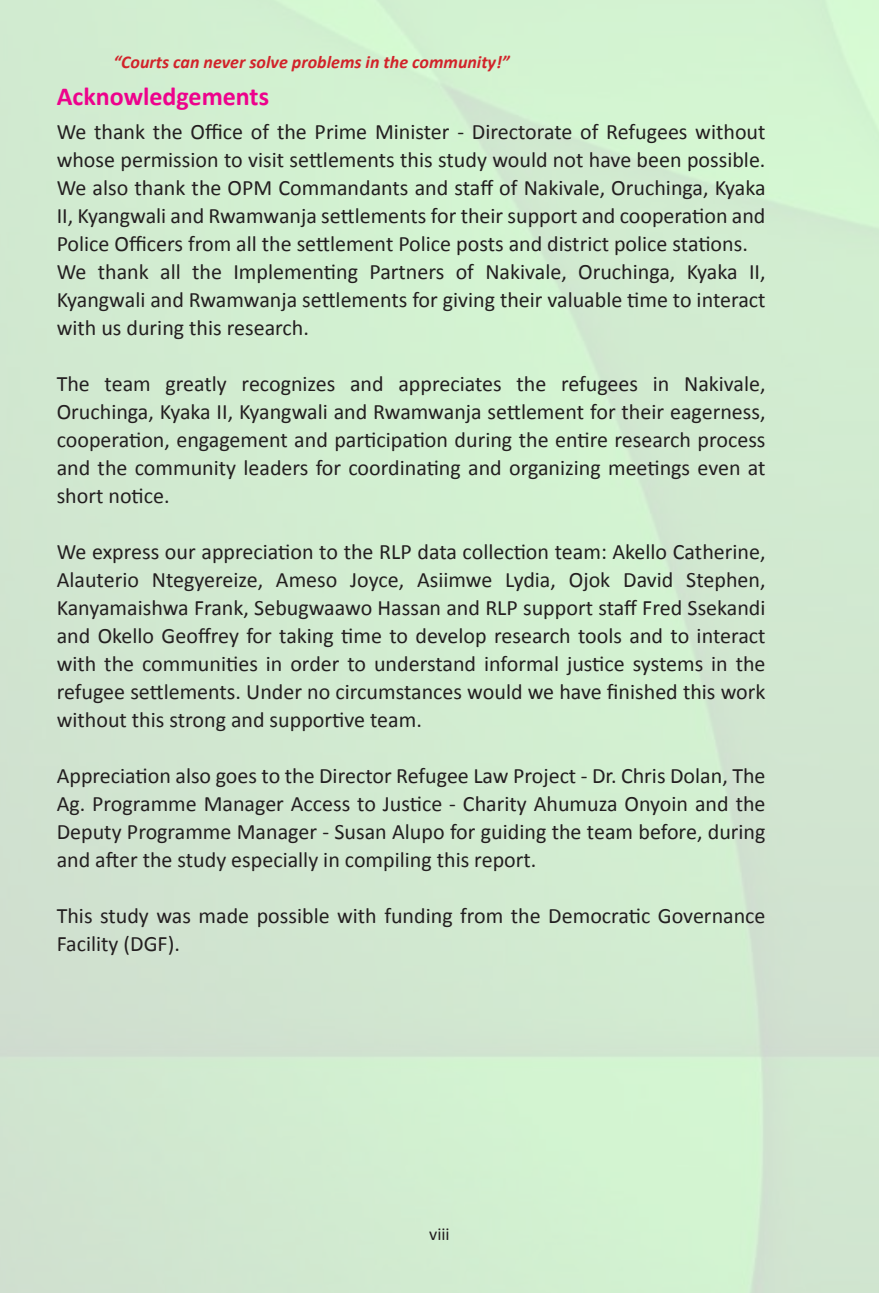
<style>
.page{position:relative;width:879px;height:1293px;background:#fff}
.page>*{position:absolute;margin:0;border:0;box-sizing:border-box;transform-origin:0 0}
.t1{font:700 26px "Calibri";color:#ed028c}
.t2{font:22px/28px "Calibri";color:#231f20;text-align:justify}
.t3{font:italic 700 18px "Calibri";color:#d1232a}
.t4{font:18px "Calibri";color:#231f20}
</style>
<div class="page">
<p class="t3" style="left:113px;top:51px;width:398px">“Courts can never solve problems in the community!”</p>
<p class="t1" style="left:57px;top:80px;width:214px">Acknowledgements</p>
<p class="t2" style="left:57px;top:118px;width:710px;text-align:left">We thank the Office of the Prime Minister - Directorate of Refugees without whose permission to visit settlements this study would not have been possible.<br>We also thank the OPM Commandants and staff of Nakivale, Oruchinga, Kyaka II, Kyangwali and Rwamwanja settlements for their support and cooperation and Police Officers from all the settlement Police posts and district police stations.<br>We thank all the Implementing Partners of Nakivale, Oruchinga, Kyaka II, Kyangwali and Rwamwanja settlements for giving their valuable time to interact with us during this research.</p>
<p class="t2" style="left:57px;top:370px;width:710px">The team greatly recognizes and appreciates the refugees in Nakivale, Oruchinga, Kyaka II, Kyangwali and Rwamwanja settlement for their eagerness, cooperation, engagement and participation during the entire research process and the community leaders for coordinating and organizing meetings even at short notice.</p>
<p class="t2" style="left:57px;top:538px;width:710px">We express our appreciation to the RLP data collection team: Akello Catherine, Alauterio Ntegyereize, Ameso Joyce, Asiimwe Lydia, Ojok David Stephen, Kanyamaishwa Frank, Sebugwaawo Hassan and RLP support staff Fred Ssekandi and Okello Geoffrey for taking time to develop research tools and to interact with the communities in order to understand informal justice systems in the refugee settlements. Under no circumstances would we have finished this work without this strong and supportive team.</p>
<p class="t2" style="left:57px;top:762px;width:710px">Appreciation also goes to the Director Refugee Law Project - Dr. Chris Dolan, The Ag. Programme Manager Access to Justice - Charity Ahumuza Onyoin and the Deputy Programme Manager - Susan Alupo for guiding the team before, during and after the study especially in compiling this report.</p>
<p class="t2" style="left:57px;top:902px;width:710px">This study was made possible with funding from the Democratic Governance<br>Facility (DGF).</p>
<p class="t4" style="left:429px;top:1223px;width:22px">viii</p>
</div>
